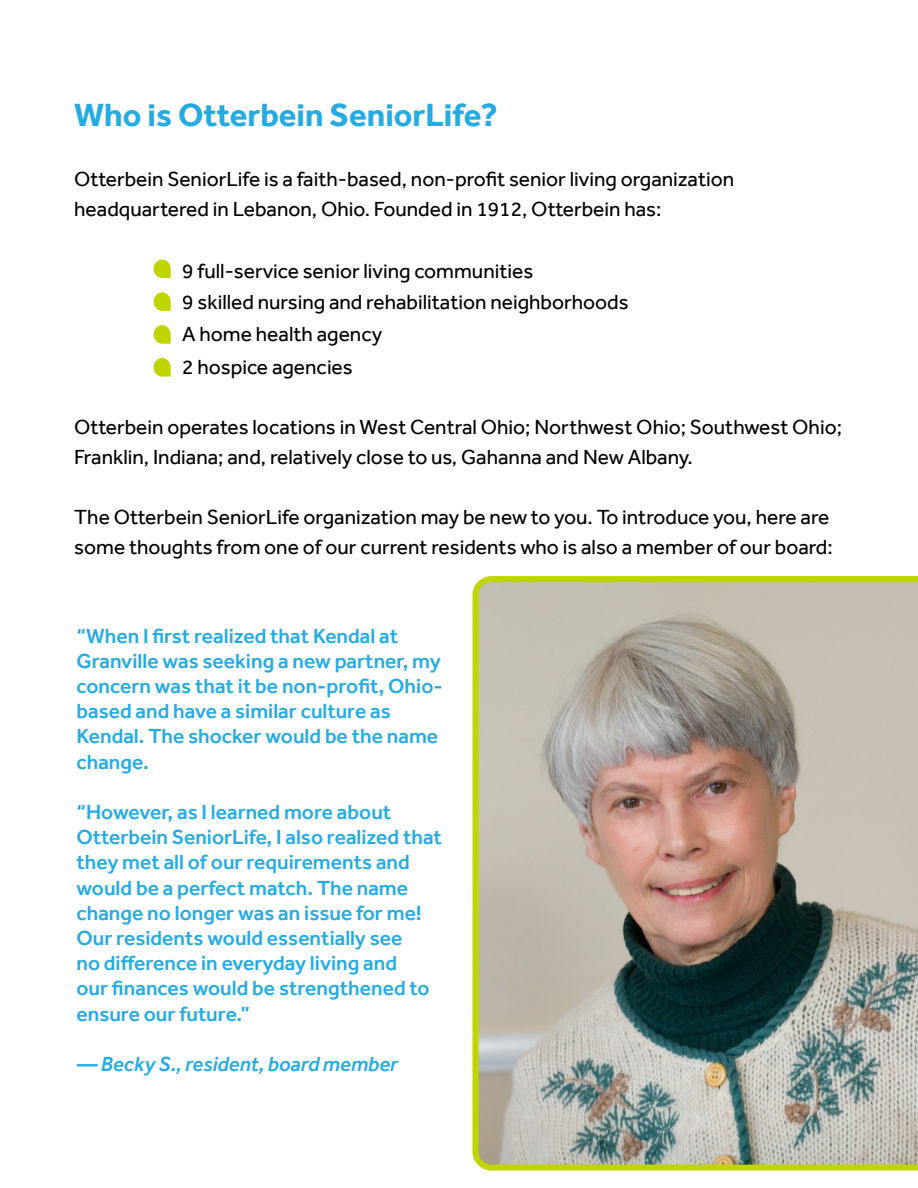
<style>
.page{position:relative;width:918px;height:1188px;background:#fff}
.page>*{position:absolute;margin:0;border:0;box-sizing:border-box;transform-origin:0 0}
.t1{font:700 33px "Effra";color:#24abe2}
.t2{font:21px/30px "Effra";color:#000101}
.t3{font:500 21px/25.2px "Effra";color:#24abe2}
.t4{font:italic 500 21px "Effra";color:#24abe2}
</style>
<div class="page">
<svg style="left:154px;top:260px;width:17px;height:18px"></svg>
<svg style="left:154px;top:292px;width:17px;height:19px"></svg>
<svg style="left:154px;top:325px;width:17px;height:19px"></svg>
<svg style="left:154px;top:358px;width:17px;height:19px"></svg>
<img style="left:473px;top:576px;width:445px;height:595px">
<p class="t1" style="left:74px;top:96px;width:425px">Who is Otterbein SeniorLife?</p>
<p class="t2" style="left:74px;top:164px;width:661px">Otterbein SeniorLife is a faith-based, non-profit senior living organization headquartered in Lebanon, Ohio. Founded in 1912, Otterbein has:</p>
<p class="t2" style="left:182px;top:256px;width:353px">9 full-service senior living communities</p>
<p class="t2" style="left:182px;top:287px;width:448px">9 skilled nursing and rehabilitation neighborhoods</p>
<p class="t2" style="left:182px;top:319px;width:202px">A home health agency</p>
<p class="t2" style="left:182px;top:352px;width:172px">2 hospice agencies</p>
<p class="t2" style="left:74px;top:412px;width:769px">Otterbein operates locations in West Central Ohio; Northwest Ohio; Southwest Ohio;<br>Franklin, Indiana; and, relatively close to us, Gahanna and New Albany.</p>
<p class="t2" style="left:74px;top:502px;width:757px">The Otterbein SeniorLife organization may be new to you. To introduce you, here are</p>
<p class="t2" style="left:74px;top:532px;width:760px">some thoughts from one of our current residents who is also a member of our board:</p>
<p class="t3" style="left:76px;top:623px;width:323px">“When I first realized that Kendal at</p>
<p class="t3" style="left:76px;top:648px;width:366px">Granville was seeking a new partner, my</p>
<p class="t3" style="left:76px;top:673px;width:368px">concern was that it be non-profit, Ohio-</p>
<p class="t3" style="left:76px;top:698px;width:316px">based and have a similar culture as</p>
<p class="t3" style="left:76px;top:723px;width:363px">Kendal. The shocker would be the name</p>
<p class="t3" style="left:76px;top:749px;width:74px">change.</p>
<p class="t3" style="left:76px;top:799px;width:367px">“However, as I learned more about Otterbein SeniorLife, I also realized that they met all of our requirements and would be a perfect match. The name change no longer was an issue for me!<br>Our residents would essentially see</p>
<p class="t3" style="left:76px;top:950px;width:355px">no difference in everyday living and our finances would be strengthened to</p>
<p class="t3" style="left:76px;top:1001px;width:175px">ensure our future.”</p>
<p class="t4" style="left:76px;top:1051px;width:323px">― Becky S., resident, board member</p>
</div>
